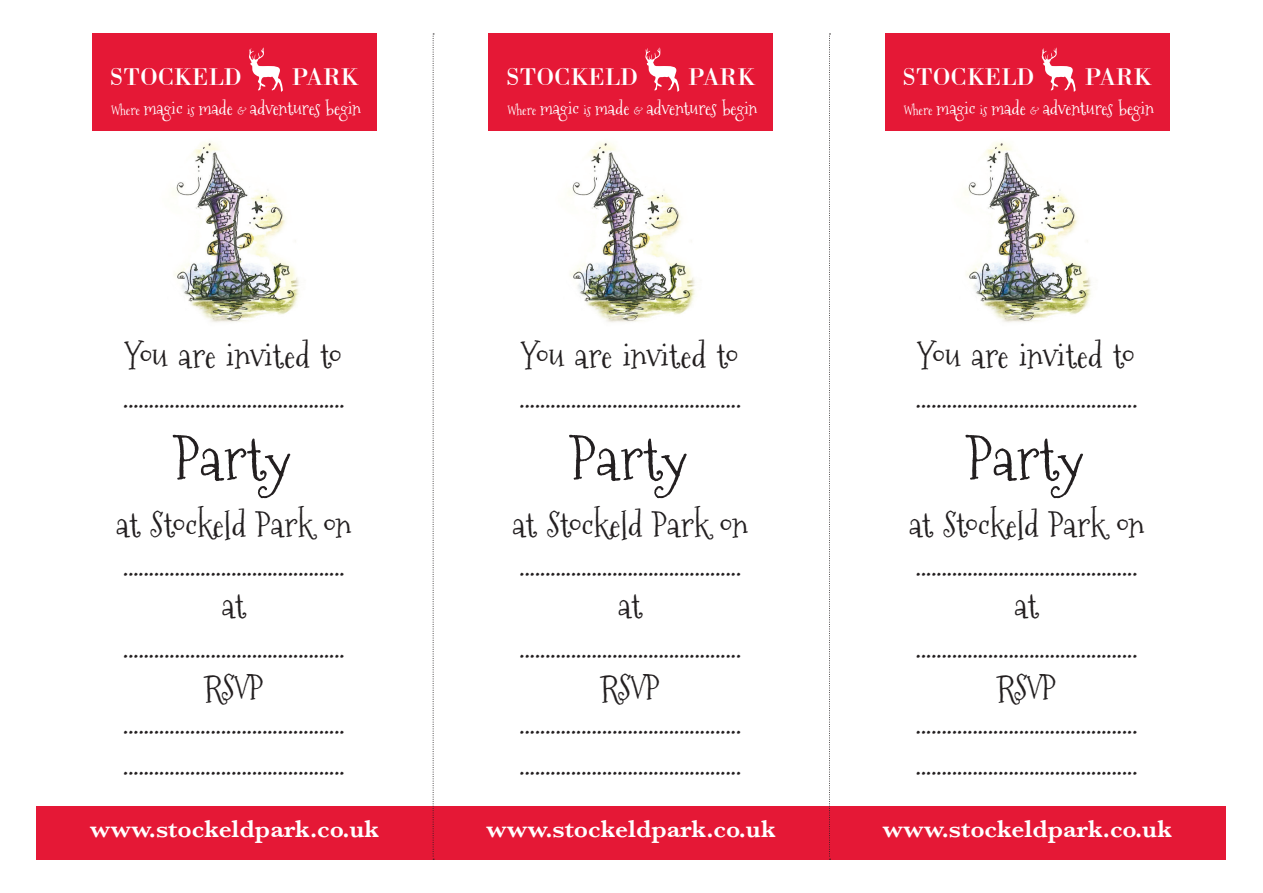
<style>
.page{position:relative;width:1263px;height:893px;background:#fff}
.page>*{position:absolute;margin:0;border:0;box-sizing:border-box;transform-origin:0 0}
.t1{font:59.25px "Mountainsof Christmas";letter-spacing:-.005em;color:#231f20}
.t2{font:33.9px "Mountainsof Christmas";color:#231f20}
.t3{font:600 25.35px "Baskerville";color:#fff}
.t4{font:24.9px "Bodoni BT";color:#fff}
.t5{font:18.45px "Mountainsof Christmas";letter-spacing:-.005em;color:#fff}
.s1{font-size:13.65px}
</style>
<div class="page">
<img style="left:172px;top:81px;width:261px;height:339px">
<img style="left:568px;top:141px;width:127px;height:182px">
<img style="left:964px;top:80px;width:206px;height:243px">
<div style="left:92px;top:34px;width:285px;height:97px;background:#e51836"></div>
<svg style="left:249px;top:47px;width:34px;height:45px"></svg>
<div style="left:489px;top:34px;width:284px;height:97px;background:#e51836"></div>
<svg style="left:645px;top:47px;width:34px;height:45px"></svg>
<div style="left:885px;top:34px;width:284px;height:97px;background:#e51836"></div>
<svg style="left:1042px;top:47px;width:34px;height:45px"></svg>
<div style="left:36px;top:806px;width:397px;height:53px;background:#e51836"></div>
<div style="left:433px;top:806px;width:396px;height:53px;background:#e51836"></div>
<div style="left:829px;top:806px;width:396px;height:53px;background:#e51836"></div>
<svg style="left:433px;top:34px;width:1px;height:826px"></svg>
<svg style="left:829px;top:34px;width:1px;height:826px"></svg>
<p class="t4" style="left:110px;top:61px;width:134px">STOCKELD</p>
<p class="t4" style="left:292px;top:61px;width:68px">PARK</p>
<p class="t5" style="left:112px;top:96px;width:251px"><span class="s1">Where</span> magic <span class="s1">is</span> made <span class="s1">&amp;</span> adventures begin</p>
<p class="t2" style="left:127px;top:333px;width:217px">You are invited to</p>
<p class="t2" style="left:124px;top:374px;width:223px">...........................................</p>
<p class="t1" style="left:176px;top:418px;width:119px">Party</p>
<p class="t2" style="left:117px;top:501px;width:237px">at Stockeld Park on</p>
<p class="t2" style="left:124px;top:542px;width:223px">...........................................</p>
<p class="t2" style="left:222px;top:583px;width:26px">at</p>
<p class="t2" style="left:124px;top:623px;width:223px">...........................................</p>
<p class="t2" style="left:205px;top:664px;width:61px">RSVP</p>
<p class="t2" style="left:124px;top:700px;width:223px">...........................................</p>
<p class="t2" style="left:124px;top:741px;width:223px">...........................................</p>
<p class="t4" style="left:506px;top:61px;width:134px">STOCKELD</p>
<p class="t4" style="left:688px;top:61px;width:68px">PARK</p>
<p class="t5" style="left:508px;top:96px;width:251px"><span class="s1">Where</span> magic <span class="s1">is</span> made <span class="s1">&amp;</span> adventures begin</p>
<p class="t2" style="left:523px;top:333px;width:217px">You are invited to</p>
<p class="t2" style="left:520px;top:374px;width:223px">...........................................</p>
<p class="t1" style="left:572px;top:418px;width:119px">Party</p>
<p class="t2" style="left:513px;top:501px;width:237px">at Stockeld Park on</p>
<p class="t2" style="left:520px;top:542px;width:223px">...........................................</p>
<p class="t2" style="left:618px;top:583px;width:26px">at</p>
<p class="t2" style="left:520px;top:623px;width:223px">...........................................</p>
<p class="t2" style="left:601px;top:664px;width:61px">RSVP</p>
<p class="t2" style="left:520px;top:700px;width:223px">...........................................</p>
<p class="t2" style="left:520px;top:741px;width:223px">...........................................</p>
<p class="t4" style="left:902px;top:61px;width:134px">STOCKELD</p>
<p class="t4" style="left:1085px;top:61px;width:68px">PARK</p>
<p class="t5" style="left:904px;top:96px;width:251px"><span class="s1">Where</span> magic <span class="s1">is</span> made <span class="s1">&amp;</span> adventures begin</p>
<p class="t2" style="left:919px;top:333px;width:217px">You are invited to</p>
<p class="t2" style="left:916px;top:374px;width:223px">...........................................</p>
<p class="t1" style="left:969px;top:418px;width:119px">Party</p>
<p class="t2" style="left:909px;top:501px;width:237px">at Stockeld Park on</p>
<p class="t2" style="left:916px;top:542px;width:223px">...........................................</p>
<p class="t2" style="left:1015px;top:583px;width:26px">at</p>
<p class="t2" style="left:916px;top:623px;width:223px">...........................................</p>
<p class="t2" style="left:998px;top:664px;width:61px">RSVP</p>
<p class="t2" style="left:916px;top:700px;width:223px">...........................................</p>
<p class="t2" style="left:916px;top:741px;width:223px">...........................................</p>
<p class="t3" style="left:90px;top:814px;width:291px">www.stockeldpark.co.uk</p>
<p class="t3" style="left:486px;top:814px;width:291px">www.stockeldpark.co.uk</p>
<p class="t3" style="left:882px;top:814px;width:291px">www.stockeldpark.co.uk</p>
</div>
